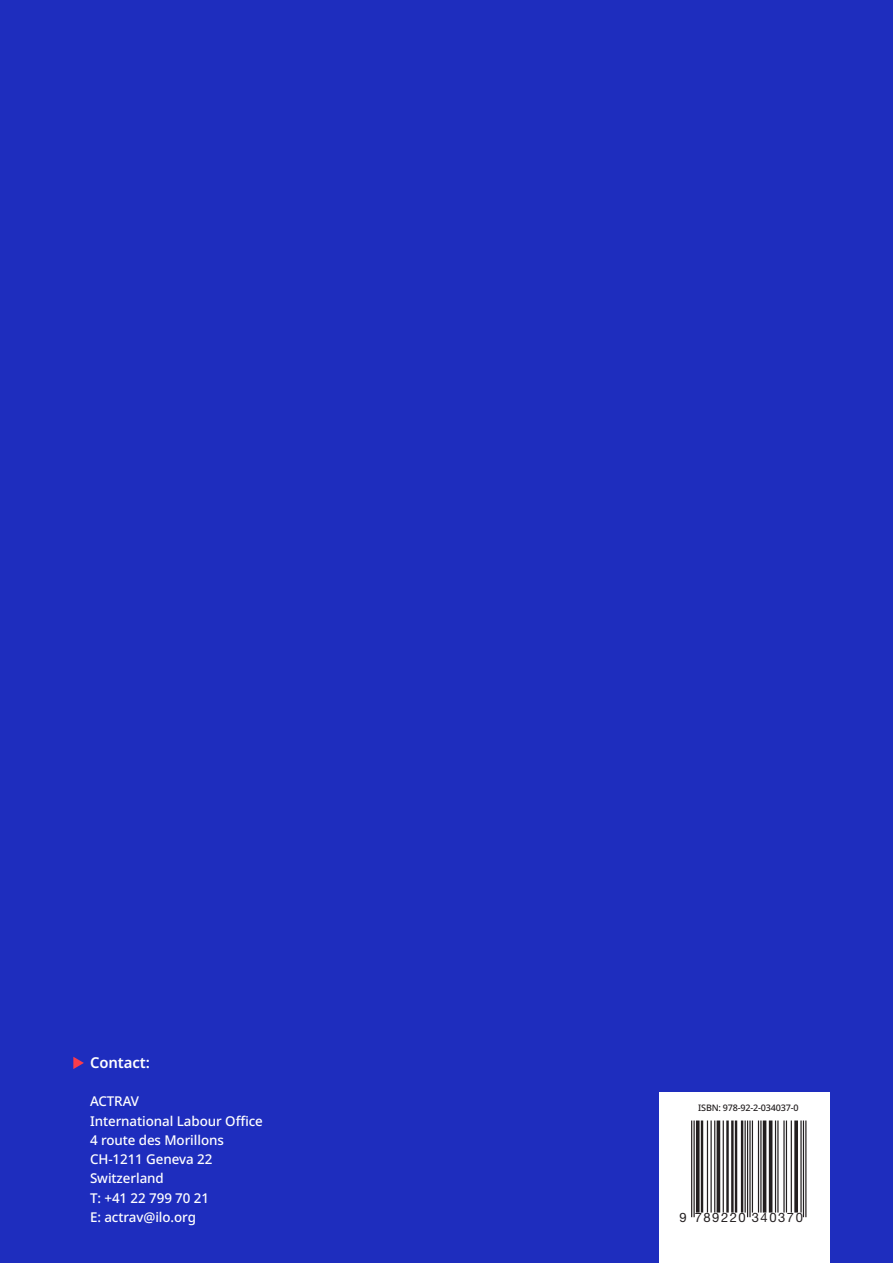
<style>
.page{position:relative;width:893px;height:1263px;background:#1e2dbe}
.page>*{position:absolute;margin:0;border:0;box-sizing:border-box;transform-origin:0 0}
.txt_box{font:600 15px "Noto Sans";letter-spacing:-.005em;color:#fff}
.txt_box-2{font:500 13.5px "Noto Sans";letter-spacing:-.005em;color:#fff}
.t1{font:13.05px "Helvetica Neue LT Std";letter-spacing:.12em;color:#231f20}
.CRT{font:500 9px "Noto Sans";letter-spacing:-.02em;color:#231f20}
</style>
<div class="page">
<svg style="left:73px;top:1057px;width:11px;height:12px"></svg>
<div style="left:659px;top:1093px;width:170px;height:170px;background:#fff"></div>
<hr style="left:691px;top:1120px;width:1px;height:97px;background:#231f20">
<hr style="left:693px;top:1120px;width:2px;height:97px;background:#231f20">
<svg style="left:696px;top:1120px;width:4px;height:92px"></svg>
<hr style="left:701px;top:1120px;width:2px;height:92px;background:#231f20">
<hr style="left:707px;top:1120px;width:1px;height:92px;background:#231f20">
<hr style="left:710px;top:1120px;width:2px;height:92px;background:#231f20">
<hr style="left:714px;top:1120px;width:1px;height:92px;background:#231f20">
<hr style="left:717px;top:1120px;width:3px;height:92px;background:#231f20">
<hr style="left:723px;top:1120px;width:1px;height:92px;background:#231f20">
<hr style="left:726px;top:1120px;width:3px;height:92px;background:#231f20">
<hr style="left:731px;top:1120px;width:3px;height:92px;background:#231f20">
<hr style="left:735px;top:1120px;width:2px;height:92px;background:#231f20">
<hr style="left:741px;top:1120px;width:2px;height:92px;background:#231f20">
<hr style="left:744px;top:1120px;width:2px;height:92px;background:#231f20">
<hr style="left:747px;top:1120px;width:1px;height:97px;background:#231f20">
<hr style="left:749px;top:1120px;width:2px;height:97px;background:#231f20">
<hr style="left:752px;top:1120px;width:1px;height:92px;background:#231f20">
<hr style="left:758px;top:1120px;width:1px;height:92px;background:#231f20">
<hr style="left:760px;top:1120px;width:1px;height:92px;background:#231f20">
<hr style="left:763px;top:1120px;width:3px;height:92px;background:#231f20">
<hr style="left:769px;top:1120px;width:3px;height:92px;background:#231f20">
<hr style="left:775px;top:1120px;width:1px;height:92px;background:#231f20">
<hr style="left:777px;top:1120px;width:1px;height:92px;background:#231f20">
<hr style="left:783px;top:1120px;width:2px;height:92px;background:#231f20">
<hr style="left:786px;top:1120px;width:1px;height:92px;background:#231f20">
<hr style="left:791px;top:1120px;width:1px;height:92px;background:#231f20">
<svg style="left:794px;top:1120px;width:4px;height:92px"></svg>
<hr style="left:800px;top:1120px;width:2px;height:92px;background:#231f20">
<hr style="left:803px;top:1120px;width:1px;height:97px;background:#231f20">
<hr style="left:805px;top:1120px;width:1px;height:97px;background:#231f20">
<p class="txt_box" style="left:90px;top:1052px;width:61px">Contact:</p>
<p class="txt_box-2" style="left:90px;top:1092px;width:51px">ACTRAV</p>
<p class="txt_box-2" style="left:90px;top:1111px;width:174px">International Labour Office</p>
<p class="txt_box-2" style="left:90px;top:1130px;width:135px">4 route des Morillons</p>
<p class="txt_box-2" style="left:90px;top:1150px;width:124px">CH-1211 Geneva 22</p>
<p class="txt_box-2" style="left:90px;top:1169px;width:75px">Switzerland</p>
<p class="txt_box-2" style="left:90px;top:1188px;width:121px">T: +41 22 799 70 21</p>
<p class="txt_box-2" style="left:90px;top:1207px;width:107px">E: actrav@ilo.org</p>
<p class="t1" style="left:679px;top:1209px;width:125px">9 789220 340370</p>
<p class="CRT" style="left:698px;top:1101px;width:102px">ISBN: 978-92-2-034037-0</p>
</div>
